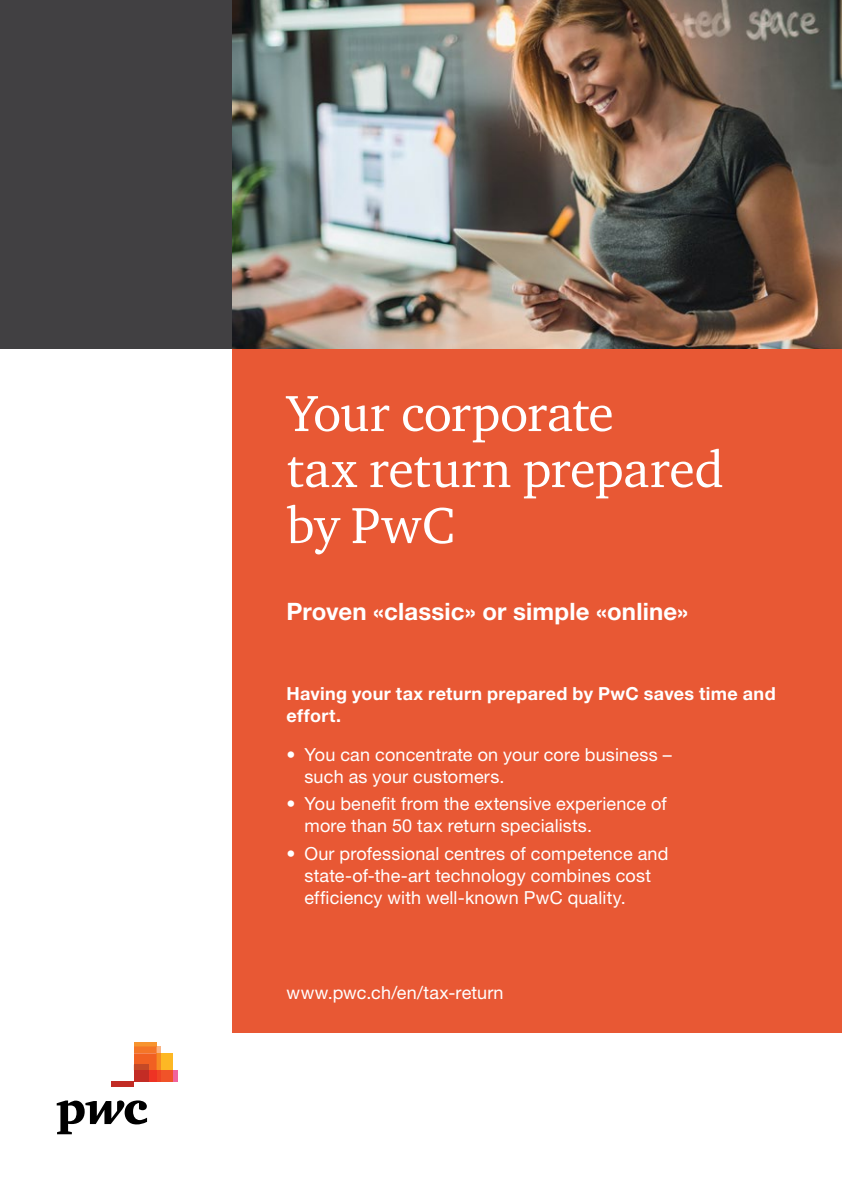
<style>
.page{position:relative;width:842px;height:1191px;background:#fff}
.page>*{position:absolute;margin:0;border:0;box-sizing:border-box;transform-origin:0 0}
.t1{font:52px/56px "ITC Charter Com";letter-spacing:-.005em;color:#fff}
.t2{font:700 24px "Helvetica Neue LT Std";letter-spacing:.005em;color:#fff}
.t3{font:18px/22px "Helvetica Neue LT Std";letter-spacing:.01em;color:#fff}
.t4{font:700 18px/22px "Helvetica Neue LT Std";letter-spacing:.02em;color:#fff}
</style>
<div class="page">
<div style="left:233px;top:339px;width:609px;height:693px;background:#e85834"></div>
<div style="left:0;top:0;width:233px;height:349px;background:#414042"></div>
<img style="left:233px;top:0;width:609px;height:349px">
<svg style="left:57px;top:1100px;width:90px;height:34px"></svg>
<div style="left:172px;top:1070px;width:6px;height:11px;background:#f0649d"></div>
<hr style="left:134px;top:1042px;width:23px;height:4px;background:#f7942f">
<div style="left:161px;top:1053px;width:11px;height:17px;background:#fdb824"></div>
<div style="left:161px;top:1070px;width:11px;height:11px;background:#f05329"></div>
<hr style="left:157px;top:1070px;width:4px;height:11px;background:#ef4425">
<svg style="left:134px;top:1046px;width:27px;height:24px"></svg>
<div style="left:148px;top:1070px;width:9px;height:11px;background:#ee3324"></div>
<div style="left:134px;top:1064px;width:14px;height:6px;background:#c44926"></div>
<div style="left:134px;top:1070px;width:14px;height:11px;background:#c32c25"></div>
<div style="left:111px;top:1081px;width:23px;height:6px;background:#c22c25"></div>
<h1 class="t1" style="left:286px;top:384px;width:439px">Your corporate<br>tax return prepared by PwC</h1>
<h2 class="t2" style="left:286px;top:597px;width:403px">Proven «classic» or simple «online»</h2>
<p class="t4" style="left:286px;top:681px;width:491px">Having your tax return prepared by PwC saves time and effort.</p>
<p class="t3" style="left:304px;top:743px;width:369px;text-indent:-18px">• You can concentrate on your core business – such as your customers.</p>
<p class="t3" style="left:304px;top:792px;width:364px;text-indent:-18px">• You benefit from the extensive experience of more than 50 tax return specialists.</p>
<p class="t3" style="left:304px;top:842px;width:365px;text-indent:-18px">• Our professional centres of competence and state-of-the-art technology combines cost efficiency with well-known PwC quality.</p>
<p class="t3" style="left:286px;top:981px;width:219px">www.pwc.ch/en/tax-return</p>
</div>
